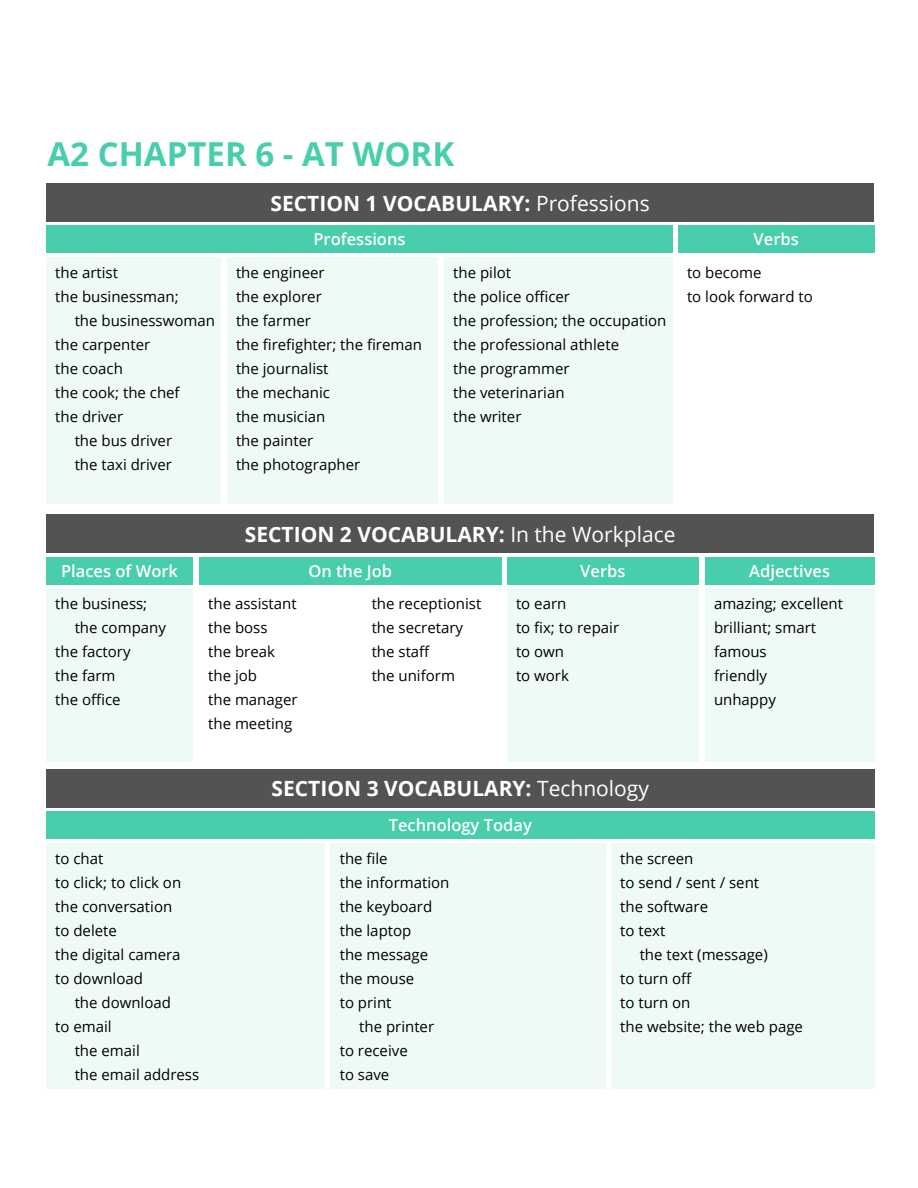
<style>
.page{position:relative;width:918px;height:1188px;background:#fff}
.page>*{position:absolute;margin:0;border:0;box-sizing:border-box;transform-origin:0 0}
.t1{font:700 33px "Open Sans";color:#48ceac}
.t2{font:700 21px "Open Sans";color:#fff}
.t3{font:600 16.5px "Open Sans";color:#fff}
.t4{font:15px/24px "Open Sans";color:#000}
.s1{font-weight:400}
</style>
<div class="page">
<div style="left:46px;top:225px;width:627px;height:27px;background:#48ceac"></div>
<div style="left:46px;top:257px;width:175px;height:247px;background:#edfaf7"></div>
<div style="left:46px;top:184px;width:828px;height:38px;background:#535353"></div>
<div style="left:46px;top:515px;width:828px;height:38px;background:#535353"></div>
<div style="left:46px;top:769px;width:828px;height:38px;background:#535353"></div>
<div style="left:46px;top:811px;width:828px;height:28px;background:#48ceac"></div>
<div style="left:46px;top:844px;width:279px;height:245px;background:#edfaf7"></div>
<div style="left:46px;top:557px;width:147px;height:28px;background:#48ceac"></div>
<div style="left:46px;top:589px;width:147px;height:173px;background:#edfaf7"></div>
<div style="left:507px;top:557px;width:192px;height:28px;background:#48ceac"></div>
<div style="left:507px;top:589px;width:192px;height:173px;background:#edfaf7"></div>
<div style="left:705px;top:557px;width:169px;height:28px;background:#48ceac"></div>
<div style="left:705px;top:589px;width:169px;height:173px;background:#edfaf7"></div>
<div style="left:331px;top:844px;width:275px;height:245px;background:#edfaf7"></div>
<div style="left:227px;top:257px;width:210px;height:247px;background:#edfaf7"></div>
<div style="left:444px;top:257px;width:229px;height:247px;background:#edfaf7"></div>
<div style="left:678px;top:225px;width:196px;height:27px;background:#48ceac"></div>
<div style="left:199px;top:557px;width:302px;height:28px;background:#48ceac"></div>
<div style="left:611px;top:844px;width:263px;height:245px;background:#edfaf7"></div>
<h1 class="t1" style="left:48px;top:130px;width:408px">A2 CHAPTER 6 - AT WORK</h1>
<p class="t4" style="left:55px;top:260px;width:64px">the artist</p>
<p class="t4" style="left:55px;top:284px;width:125px">the businessman;</p>
<p class="t4" style="left:75px;top:308px;width:142px">the businesswoman</p>
<p class="t4" style="left:55px;top:332px;width:97px">the carpenter</p>
<p class="t4" style="left:55px;top:356px;width:69px">the coach</p>
<p class="t4" style="left:55px;top:380px;width:126px">the cook; the chef</p>
<p class="t4" style="left:55px;top:404px;width:69px">the driver</p>
<p class="t4" style="left:75px;top:428px;width:99px">the bus driver</p>
<p class="t4" style="left:75px;top:452px;width:99px">the taxi driver</p>
<h2 class="t2" style="left:271px;top:188px;width:381px">SECTION 1 VOCABULARY: <span class="s1">Professions</span></h2>
<p class="t3" style="left:313px;top:228px;width:94px">Professions</p>
<p class="t4" style="left:236px;top:260px;width:187px">the engineer<br>the explorer<br>the farmer<br>the firefighter; the fireman the journalist<br>the mechanic<br>the musician<br>the painter<br>the photographer</p>
<p class="t4" style="left:453px;top:260px;width:215px">the pilot<br>the police officer<br>the profession; the occupation the professional athlete<br>the programmer<br>the veterinarian<br>the writer</p>
<p class="t3" style="left:754px;top:228px;width:47px">Verbs</p>
<p class="t4" style="left:687px;top:260px;width:127px">to become<br>to look forward to</p>
<p class="t3" style="left:61px;top:560px;width:118px">Places of Work</p>
<p class="t4" style="left:55px;top:591px;width:94px">the business;</p>
<p class="t4" style="left:75px;top:615px;width:93px">the company</p>
<p class="t4" style="left:55px;top:639px;width:77px">the factory</p>
<p class="t4" style="left:55px;top:663px;width:62px">the farm</p>
<p class="t4" style="left:55px;top:687px;width:67px">the office</p>
<h2 class="t2" style="left:245px;top:520px;width:432px">SECTION 2 VOCABULARY: <span class="s1">In the Workplace</span></h2>
<p class="t3" style="left:308px;top:560px;width:85px">On the Job</p>
<p class="t4" style="left:208px;top:591px;width:91px">the assistant the boss<br>the break the job<br>the manager the meeting</p>
<p class="t4" style="left:372px;top:591px;width:111px">the receptionist the secretary the staff<br>the uniform</p>
<p class="t3" style="left:580px;top:560px;width:47px">Verbs</p>
<p class="t4" style="left:516px;top:591px;width:105px">to earn<br>to fix; to repair to own<br>to work</p>
<h2 class="t2" style="left:272px;top:774px;width:379px">SECTION 3 VOCABULARY: <span class="s1">Technology</span></h2>
<p class="t3" style="left:389px;top:814px;width:145px">Technology Today</p>
<p class="t3" style="left:749px;top:560px;width:82px">Adjectives</p>
<p class="t4" style="left:714px;top:591px;width:131px">amazing; excellent brilliant; smart famous<br>friendly<br>unhappy</p>
<p class="t4" style="left:55px;top:846px;width:128px">to chat<br>to click; to click on the conversation to delete<br>the digital camera to download</p>
<p class="t4" style="left:75px;top:990px;width:98px">the download</p>
<p class="t4" style="left:55px;top:1014px;width:58px">to email</p>
<p class="t4" style="left:75px;top:1038px;width:67px">the email</p>
<p class="t4" style="left:75px;top:1062px;width:126px">the email address</p>
<p class="t4" style="left:340px;top:846px;width:111px">the file<br>the information the keyboard the laptop<br>the message the mouse<br>to print</p>
<p class="t4" style="left:340px;top:1014px;width:96px;text-indent:20px">the printer to receive<br>to save</p>
<p class="t4" style="left:620px;top:846px;width:140px">the screen<br>to send / sent / sent the software<br>to text</p>
<p class="t4" style="left:620px;top:942px;width:184px;text-indent:20px">the text (message)<br>to turn off<br>to turn on<br>the website; the web page</p>
</div>
